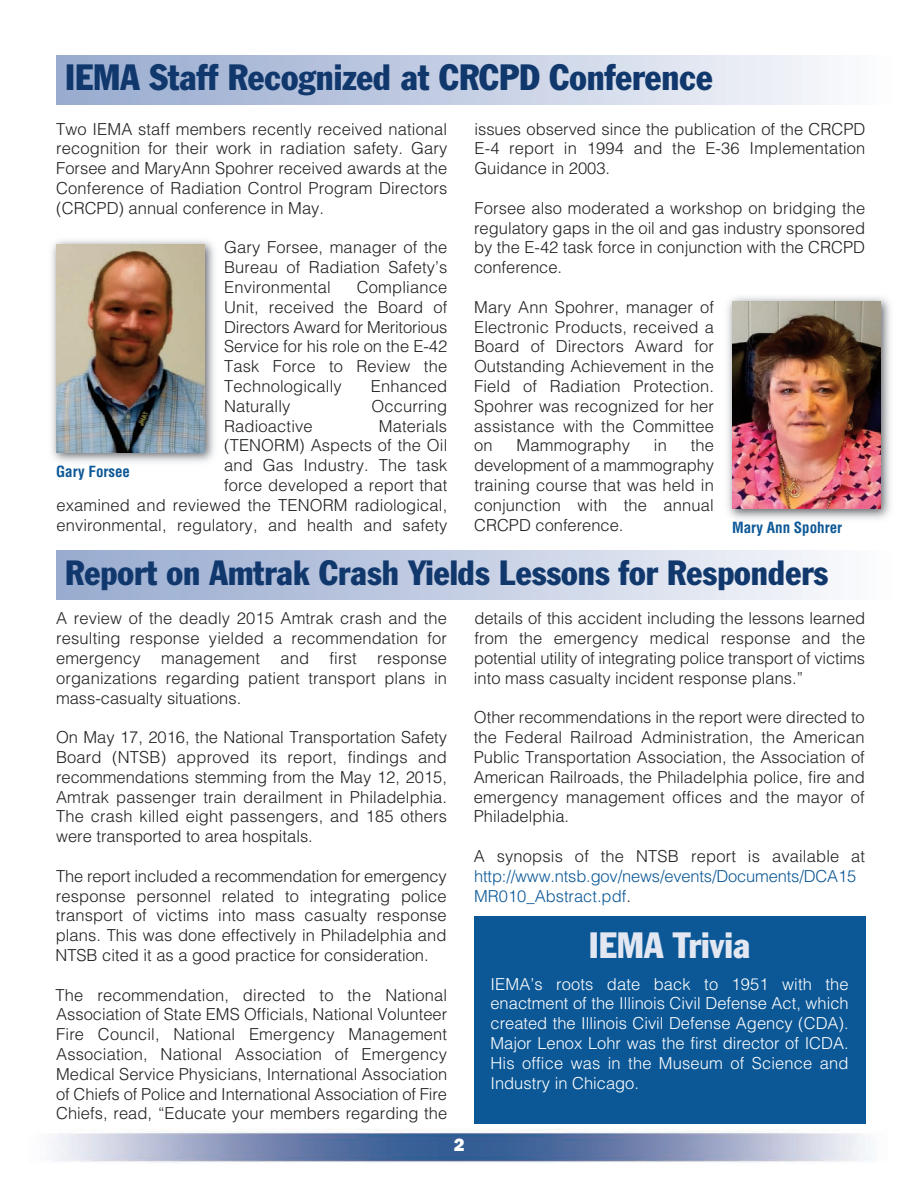
<style>
.page{position:relative;width:918px;height:1188px;background:#fff}
.page>*{position:absolute;margin:0;border:0;box-sizing:border-box;transform-origin:0 0}
.t1{font:condensed 36px "Franklin Gothic";color:#11386d}
.t2{font:condensed 36px "Franklin Gothic";color:#e2e7f1}
.t3{font:condensed 34.5px "Franklin Gothic";color:#11386d}
.t4{font:800 18px "Franklin Gothic";color:#fff}
.t5{font:300 16.5px/19.8px "Helvetica";letter-spacing:.01em;color:#231f20;text-align:justify}
.t6{font:300 16.5px/19.8px "Helvetica";letter-spacing:.01em;color:#fff;text-align:justify}
.t7{font:300 16.5px/19.8px "Helvetica";letter-spacing:-.01em;color:#0c5896}
.t8{font:700 condensed 15px "Helvetica";color:#0c5896}
.s1{color:#231f20}
</style>
<div class="page">
<img style="left:51px;top:916px;width:820px;height:247px">
<div style="left:56px;top:55px;width:836px;height:50px;background:linear-gradient(to right,#95a8ce,#fafbfd)"></div>
<img style="left:51px;top:240px;width:163px;height:222px">
<img style="left:56px;top:245px;width:149px;height:207px">
<img style="left:727px;top:297px;width:163px;height:222px">
<img style="left:732px;top:302px;width:148px;height:207px">
<div style="left:56px;top:550px;width:836px;height:50px;background:linear-gradient(to right,#95a8ce,#fafbfd)"></div>
<div style="left:474px;top:916px;width:391px;height:207px;background:#0c5896"></div>
<h1 class="t1" style="left:65px;top:65px;width:649px">IEMA Staff Recognized at CRCPD Conference</h1>
<p class="t5" style="left:56px;top:118px;width:393px">Two IEMA staff members recently received national recognition for their work in radiation safety. Gary Forsee and MaryAnn Spohrer received awards at the Conference of Radiation Control Program Directors (CRCPD) annual conference in May.</p>
<p class="t5" style="left:224px;top:237px;width:225px">Gary Forsee, manager of the Bureau of Radiation Safety’s Environmental</p>
<p class="t5" style="left:224px;top:276px;width:225px;text-indent:133px">Compliance Unit, received the Board of Directors Award for Meritorious Service for his role on the E-42<br>Task Force to Review the Technologically</p>
<p class="t5" style="left:371px;top:375px;width:78px">Enhanced</p>
<p class="t5" style="left:224px;top:395px;width:68px">Naturally</p>
<p class="t5" style="left:372px;top:395px;width:77px">Occurring</p>
<p class="t5" style="left:224px;top:415px;width:90px">Radioactive</p>
<p class="t5" style="left:56px;top:415px;width:393px;text-align:right">Materials<br>(TENORM) Aspects of the Oil<br>and Gas Industry. The task<br>force developed a report that<br>examined and reviewed the TENORM radiological, environmental, regulatory, and health and safety</p>
<p class="t8" style="left:56px;top:463px;width:75px">Gary Forsee</p>
<p class="t5" style="left:474px;top:118px;width:393px">issues observed since the publication of the CRCPD E-4 report in 1994 and the E-36 Implementation Guidance in 2003.</p>
<p class="t5" style="left:474px;top:197px;width:393px">Forsee also moderated a workshop on bridging the regulatory gaps in the oil and gas industry sponsored by the E-42 task force in conjunction with the CRCPD conference.</p>
<p class="t5" style="left:474px;top:296px;width:241px">Mary Ann Spohrer, manager of Electronic Products, received a Board of Directors Award for Outstanding Achievement in the Field of Radiation Protection.<br>Spohrer was recognized for her assistance with the Committee on</p>
<p class="t5" style="left:474px;top:435px;width:242px;text-indent:217px">the development of a mammography training course that was held in conjunction with the annual CRCPD conference.</p>
<p class="t5" style="left:517px;top:435px;width:115px">Mammography</p>
<p class="t5" style="left:654px;top:435px;width:15px">in</p>
<p class="t8" style="left:732px;top:519px;width:112px">Mary Ann Spohrer</p>
<h2 class="t3" style="left:65px;top:560px;width:765px">Report on Amtrak Crash Yields Lessons for Responders</h2>
<p class="t5" style="left:56px;top:607px;width:393px">A review of the deadly 2015 Amtrak crash and the resulting response yielded a recommendation for emergency management and first response organizations regarding patient transport plans in mass-casualty situations.</p>
<p class="t5" style="left:56px;top:726px;width:393px">On May 17, 2016, the National Transportation Safety Board (NTSB) approved its report, findings and recommendations stemming from the May 12, 2015, Amtrak passenger train derailment in Philadelphia.<br>The crash killed eight passengers, and 185 others were transported to area hospitals.</p>
<p class="t5" style="left:55px;top:865px;width:393px">The report included a recommendation for emergency response personnel related to integrating police transport of victims into mass casualty response plans. This was done effectively in Philadelphia and NTSB cited it as a good practice for consideration.</p>
<p class="t5" style="left:55px;top:984px;width:393px">The recommendation, directed to the National Association of State EMS Officials, National Volunteer Fire Council, National Emergency Management Association, National Association of Emergency Medical Service Physicians, International Association of Chiefs of Police and International Association of Fire Chiefs, read, “Educate your members regarding the</p>
<p class="t4" style="left:454px;top:1134px;width:12px">2</p>
<p class="t5" style="left:474px;top:607px;width:393px">details of this accident including the lessons learned from the emergency medical response and the potential utility of integrating police transport of victims into mass casualty incident response plans.”</p>
<p class="t5" style="left:474px;top:706px;width:393px">Other recommendations in the report were directed to the Federal Railroad Administration, the American Public Transportation Association, the Association of American Railroads, the Philadelphia police, fire and emergency management offices and the mayor of Philadelphia.</p>
<p class="t5" style="left:474px;top:845px;width:393px">A synopsis of the NTSB report is available at</p>
<p class="t7" style="left:474px;top:865px;width:384px">http://www.ntsb.gov/news/events/Documents/DCA15<br>MR010_Abstract.pdf<span class="s1">.</span></p>
<h1 class="t2" style="left:589px;top:932px;width:163px">IEMA Trivia</h1>
<p class="t6" style="left:490px;top:973px;width:360px">IEMA’s roots date back to 1951 with the enactment of the Illinois Civil Defense Act, which created the Illinois Civil Defense Agency (CDA).<br>Major Lenox Lohr was the first director of ICDA.<br>His office was in the Museum of Science and Industry in Chicago.</p>
</div>
